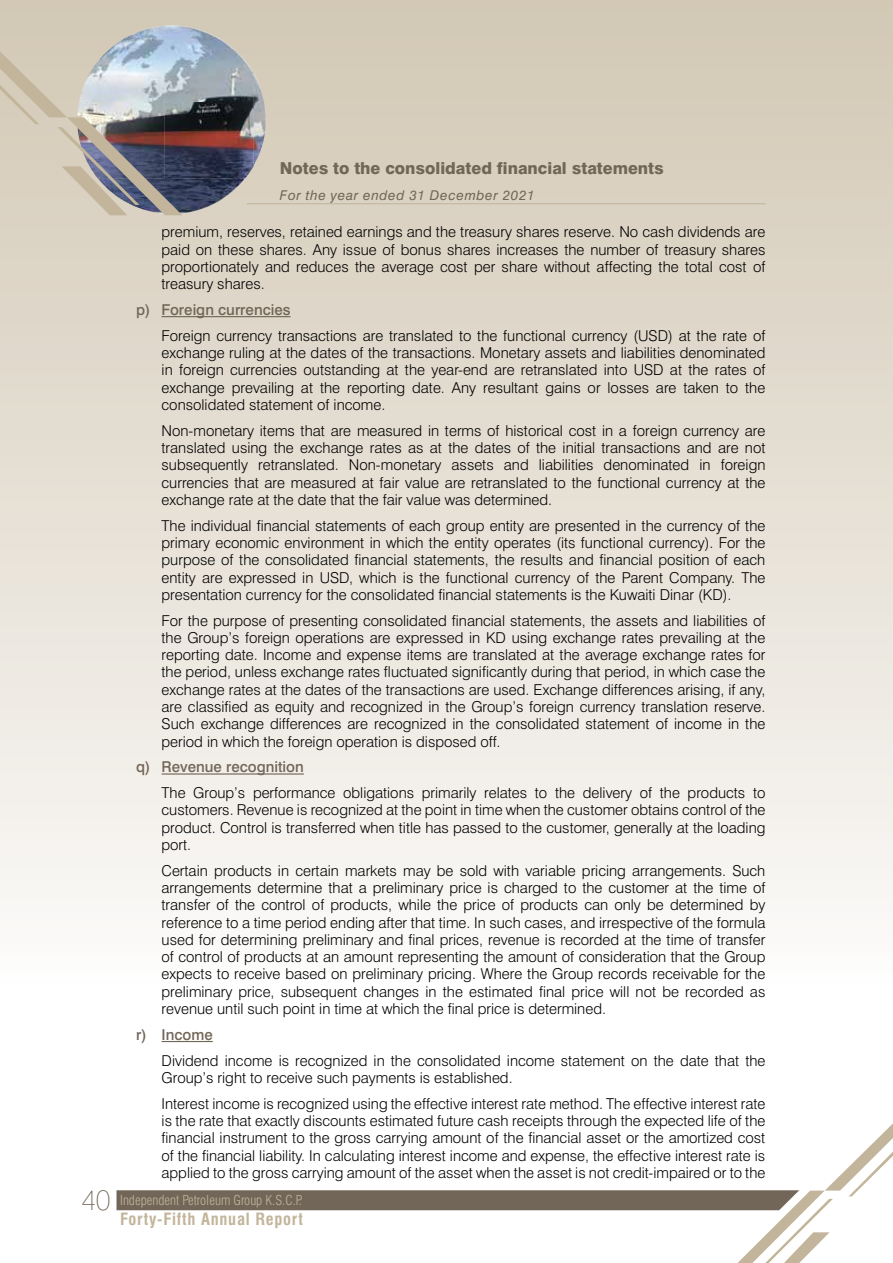
<style>
.page{position:relative;width:893px;height:1263px;background:#fff}
.page>*{position:absolute;margin:0;border:0;box-sizing:border-box;transform-origin:0 0}
.t1{font:100 28.5px "Swiss 721 BT";color:#726658}
.t2{font:800 16.5px "Swiss 721 BT";color:#726658}
.t3{font:700 condensed 16.5px "Swiss 721 BT";letter-spacing:.045em;color:#c2b59b}
.t4{font:300 15px/17.2px "Swiss 721 BT";color:#000;text-align:justify}
.t5{font:500 15px "Swiss 721 BT";color:#726658}
.t6{font:300 condensed 13.5px "Swiss 721 BT";color:#c2b59b}
.t7{font:italic 13.5px "Swiss 721 BT";letter-spacing:.05em;color:#726658}
</style>
<div class="page">
<div style="left:0;top:0;width:893px;height:1263px;background:linear-gradient(to bottom,#d2c8b5,#fff)"></div>
<svg style="left:117px;top:1123px;width:776px;height:140px"></svg>
<img style="left:79px;top:26px;width:175px;height:76px">
<img style="left:253px;top:73px;width:13px;height:94px">
<img style="left:182px;top:102px;width:72px;height:77px">
<img style="left:182px;top:179px;width:63px;height:35px">
<img style="left:0;top:39px;width:182px;height:176px">
<hr style="left:247px;top:203px;width:518px;height:1px;background:#c2b59b">
<hr style="left:162px;top:316px;width:129px;height:1px;background:#726658">
<hr style="left:162px;top:773px;width:142px;height:1px;background:#726658">
<hr style="left:162px;top:1041px;width:51px;height:1px;background:#726658">
<h1 class="t1" style="left:81px;top:1182px;width:31px">40</h1>
<p class="t2" style="left:280px;top:158px;width:385px">Notes to the consolidated financial statements</p>
<p class="t7" style="left:280px;top:187px;width:256px">For the year ended 31 December 2021</p>
<p class="t4" style="left:162px;top:223px;width:605px">premium, reserves, retained earnings and the treasury shares reserve. No cash dividends are paid on these shares. Any issue of bonus shares increases the number of treasury shares proportionately and reduces the average cost per share without affecting the total cost of treasury shares.</p>
<p class="t5" style="left:136px;top:301px;width:156px">p) Foreign currencies</p>
<p class="t4" style="left:162px;top:327px;width:605px">Foreign currency transactions are translated to the functional currency (USD) at the rate of exchange ruling at the dates of the transactions. Monetary assets and liabilities denominated in foreign currencies outstanding at the year-end are retranslated into USD at the rates of exchange prevailing at the reporting date. Any resultant gains or losses are taken to the consolidated statement of income.</p>
<p class="t4" style="left:162px;top:422px;width:605px">Non-monetary items that are measured in terms of historical cost in a foreign currency are translated using the exchange rates as at the dates of the initial transactions and are not subsequently retranslated. Non-monetary assets and liabilities denominated in foreign currencies that are measured at fair value are retranslated to the functional currency at the exchange rate at the date that the fair value was determined.</p>
<p class="t4" style="left:162px;top:517px;width:605px">The individual financial statements of each group entity are presented in the currency of the primary economic environment in which the entity operates (its functional currency). For the purpose of the consolidated financial statements, the results and financial position of each entity are expressed in USD, which is the functional currency of the Parent Company. The presentation currency for the consolidated financial statements is the Kuwaiti Dinar (KD).</p>
<p class="t4" style="left:162px;top:611px;width:605px">For the purpose of presenting consolidated financial statements, the assets and liabilities of the Group’s foreign operations are expressed in KD using exchange rates prevailing at the reporting date. Income and expense items are translated at the average exchange rates for the period, unless exchange rates fluctuated significantly during that period, in which case the exchange rates at the dates of the transactions are used. Exchange differences arising, if any, are classified as equity and recognized in the Group’s foreign currency translation reserve.<br>Such exchange differences are recognized in the consolidated statement of income in the period in which the foreign operation is disposed off.</p>
<p class="t5" style="left:136px;top:758px;width:169px">q) Revenue recognition</p>
<p class="t4" style="left:162px;top:784px;width:605px">The Group’s performance obligations primarily relates to the delivery of the products to customers. Revenue is recognized at the point in time when the customer obtains control of the product. Control is transferred when title has passed to the customer, generally at the loading port.</p>
<p class="t4" style="left:162px;top:862px;width:605px">Certain products in certain markets may be sold with variable pricing arrangements. Such arrangements determine that a preliminary price is charged to the customer at the time of transfer of the control of products, while the price of products can only be determined by reference to a time period ending after that time. In such cases, and irrespective of the formula used for determining preliminary and final prices, revenue is recorded at the time of transfer of control of products at an amount representing the amount of consideration that the Group expects to receive based on preliminary pricing. Where the Group records receivable for the preliminary price, subsequent changes in the estimated final price will not be recorded as revenue until such point in time at which the final price is determined.</p>
<p class="t5" style="left:136px;top:1025px;width:78px">r) Income</p>
<p class="t4" style="left:162px;top:1051px;width:605px">Dividend income is recognized in the consolidated income statement on the date that the<br>Group’s right to receive such payments is established.</p>
<p class="t4" style="left:162px;top:1094px;width:605px">Interest income is recognized using the effective interest rate method. The effective interest rate is the rate that exactly discounts estimated future cash receipts through the expected life of the financial instrument to the gross carrying amount of the financial asset or the amortized cost of the financial liability. In calculating interest income and expense, the effective interest rate is applied to the gross carrying amount of the asset when the asset is not credit-impaired or to the</p>
<p class="t6" style="left:120px;top:1192px;width:184px">Independent Petroleum Group K.S.C.P.</p>
<p class="t3" style="left:120px;top:1209px;width:184px">Forty-Fifth Annual Report</p>
</div>
